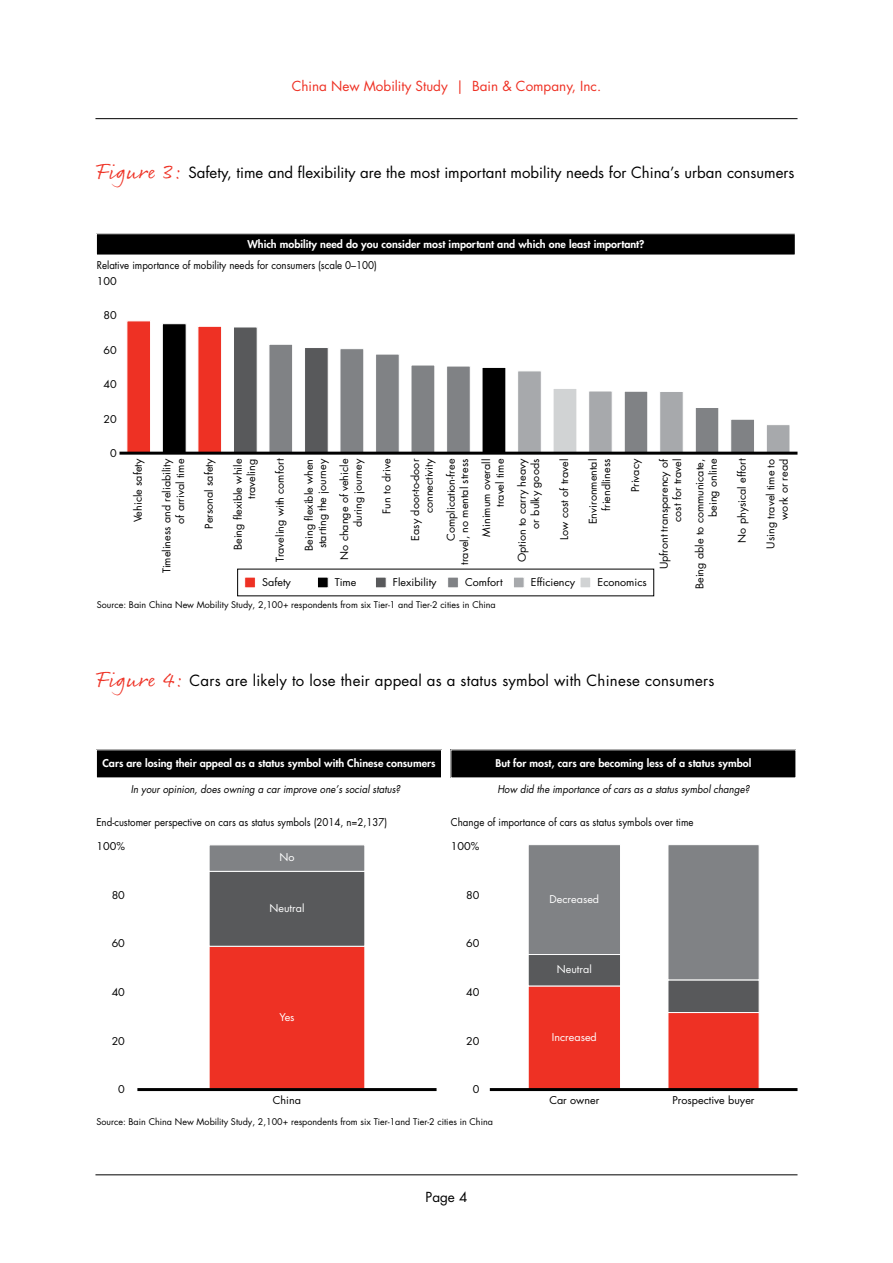
<style>
.page{position:relative;width:893px;height:1263px;background:#fff}
.page>*{position:absolute;margin:0;border:0;box-sizing:border-box;transform-origin:0 0}
.t1{font:15px "Futura";color:#000}
.t2{font:13.5px "Futura";color:#ee3124}
.t3{font:13.5px "Futura";color:#000}
.t4{font:10.5px/13.5px "Futura";color:#000;text-align:right}
.t5{font:800 10.5px "Futura";color:#fff}
.t6{font:10.5px/15.5px "Futura";color:#000;scale:.93 1}
.t7{font:italic 10.5px "Futura";color:#000;scale:.93 1}
.t8{font:10.5px "Futura";color:#fff}
.t9{font:9px "Futura";color:#000}
.s1{font-family:"Rollerscript Rough";font-size:22.5px;color:#ee3124}
</style>
<div class="page">
<hr style="left:95px;top:118px;width:702px;height:1px;background:#000">
<hr style="left:95px;top:1174px;width:702px;height:1px;background:#000">
<div style="left:96px;top:234px;width:699px;height:21px;background:#000"></div>
<div style="left:127px;top:321px;width:24px;height:132px;background:#ee3124;border:1px solid #fff"></div>
<div style="left:162px;top:323px;width:24px;height:130px;background:#000;border:1px solid #fff"></div>
<div style="left:198px;top:326px;width:24px;height:127px;background:#ee3124;border:1px solid #fff"></div>
<div style="left:233px;top:327px;width:24px;height:126px;background:#58595b;border:1px solid #fff"></div>
<div style="left:269px;top:344px;width:24px;height:109px;background:#808285;border:1px solid #fff"></div>
<div style="left:304px;top:347px;width:24px;height:106px;background:#58595b;border:1px solid #fff"></div>
<div style="left:340px;top:348px;width:24px;height:105px;background:#808285;border:1px solid #fff"></div>
<div style="left:375px;top:354px;width:24px;height:99px;background:#808285;border:1px solid #fff"></div>
<div style="left:411px;top:365px;width:24px;height:88px;background:#808285;border:1px solid #fff"></div>
<div style="left:446px;top:366px;width:24px;height:87px;background:#808285;border:1px solid #fff"></div>
<div style="left:482px;top:367px;width:24px;height:86px;background:#000"></div>
<div style="left:517px;top:371px;width:24px;height:82px;background:#a7a9ac;border:1px solid #fff"></div>
<div style="left:553px;top:388px;width:24px;height:65px;background:#d1d3d4;border:1px solid #fff"></div>
<div style="left:588px;top:391px;width:24px;height:62px;background:#a7a9ac;border:1px solid #fff"></div>
<div style="left:624px;top:391px;width:24px;height:62px;background:#808285;border:1px solid #fff"></div>
<div style="left:659px;top:391px;width:24px;height:62px;background:#a7a9ac;border:1px solid #fff"></div>
<div style="left:695px;top:407px;width:24px;height:46px;background:#808285;border:1px solid #fff"></div>
<div style="left:730px;top:419px;width:25px;height:34px;background:#808285;border:1px solid #fff"></div>
<div style="left:766px;top:424px;width:24px;height:29px;background:#a7a9ac;border:1px solid #fff"></div>
<hr style="left:121px;top:452px;width:675px;height:3px;background:#000">
<div style="left:244px;top:577px;width:12px;height:11px;background:#ee3124;border:1px solid #fff"></div>
<div style="left:317px;top:577px;width:11px;height:11px;background:#000;border:1px solid #fff"></div>
<div style="left:375px;top:577px;width:11px;height:11px;background:#58595b;border:1px solid #fff"></div>
<div style="left:447px;top:577px;width:12px;height:11px;background:#808285;border:1px solid #fff"></div>
<div style="left:513px;top:577px;width:11px;height:11px;background:#a7a9ac;border:1px solid #fff"></div>
<div style="left:580px;top:577px;width:11px;height:11px;background:#d1d3d4;border:1px solid #fff"></div>
<div style="left:96px;top:750px;width:345px;height:28px;background:#000"></div>
<div style="left:451px;top:750px;width:345px;height:28px;background:#000"></div>
<div style="left:209px;top:946px;width:156px;height:143px;background:#ee3124;border:1px solid #fff"></div>
<div style="left:209px;top:871px;width:156px;height:75px;background:#58595b;border:1px solid #fff"></div>
<div style="left:209px;top:845px;width:156px;height:26px;background:#808285"></div>
<hr style="left:139px;top:1088px;width:296px;height:3px;background:#000">
<div style="left:528px;top:986px;width:93px;height:104px;background:#ee3124;border:1px solid #fff"></div>
<div style="left:528px;top:954px;width:93px;height:32px;background:#58595b;border:1px solid #fff"></div>
<div style="left:528px;top:844px;width:93px;height:111px;background:#808285;border:1px solid #fff"></div>
<div style="left:668px;top:1012px;width:91px;height:78px;background:#ee3124"></div>
<div style="left:668px;top:980px;width:91px;height:33px;background:#58595b;border:1px solid #fff"></div>
<div style="left:668px;top:844px;width:91px;height:136px;background:#808285;border:1px solid #fff"></div>
<hr style="left:491px;top:1088px;width:305px;height:3px;background:#000">
<p class="t2" style="left:292px;top:78px;width:311px">China New Mobility Study | Bain &amp; Company, Inc.</p>
<h1 class="t1" style="left:95px;top:163px;width:701px"><span class="s1">Figure 3:</span> Safety, time and flexibility are the most important mobility needs for China’s urban consumers</h1>
<p class="t5" style="left:247px;top:237px;width:399px">Which mobility need do you consider most important and which one least important?</p>
<p class="t6" style="left:97px;top:258px;width:303px">Relative importance of mobility needs for consumers (scale 0–100)<br>100</p>
<p class="t4" style="left:103px;top:309px;width:15px">80</p>
<p class="t4" style="left:103px;top:343px;width:15px">60</p>
<p class="t4" style="left:103px;top:378px;width:15px">40</p>
<p class="t4" style="left:103px;top:412px;width:15px">20</p>
<p class="t4" style="left:110px;top:447px;width:8px">0</p>
<p class="t4" style="left:131px;top:522px;width:65px;rotate:-90deg">Vehicle safety</p>
<p class="t4" style="left:160px;top:573px;width:116px;rotate:-90deg">Timeliness and reliability of arrival time</p>
<p class="t4" style="left:202px;top:528px;width:71px;rotate:-90deg">Personal safety</p>
<p class="t4" style="left:231px;top:550px;width:93px;rotate:-90deg">Being flexible while traveling</p>
<p class="t4" style="left:273px;top:562px;width:105px;rotate:-90deg">Traveling with comfort</p>
<p class="t4" style="left:302px;top:551px;width:93px;text-align:left;rotate:-90deg">Being flexible when starting the journey</p>
<p class="t4" style="left:338px;top:560px;width:102px;rotate:-90deg">No change of vehicle during journey</p>
<p class="t4" style="left:380px;top:514px;width:56px;rotate:-90deg">Fun to drive</p>
<p class="t4" style="left:409px;top:541px;width:83px;rotate:-90deg">Easy door-to-door connectivity</p>
<p class="t4" style="left:444px;top:565px;width:107px;rotate:-90deg">Complication-free travel, no mental stress</p>
<p class="t4" style="left:480px;top:537px;width:79px;rotate:-90deg">Minimum overall travel time</p>
<p class="t4" style="left:515px;top:562px;width:105px;rotate:-90deg">Option to carry heavy or bulky goods</p>
<p class="t4" style="left:558px;top:540px;width:82px;rotate:-90deg">Low cost of travel</p>
<p class="t4" style="left:586px;top:524px;width:67px;rotate:-90deg">Environmental friendliness</p>
<p class="t4" style="left:657px;top:569px;width:112px;rotate:-90deg">Upfront transparency of cost for travel</p>
<p class="t4" style="left:693px;top:589px;width:132px;rotate:-90deg">Being able to communicate, being online</p>
<p class="t4" style="left:735px;top:543px;width:85px;rotate:-90deg">No physical effort</p>
<p class="t4" style="left:764px;top:549px;width:91px;rotate:-90deg">Using travel time to work or read</p>
<p class="t4" style="left:629px;top:492px;width:35px;rotate:-90deg">Privacy</p>
<p class="t4" style="left:262px;top:575px;width:30px">Safety</p>
<p class="t4" style="left:335px;top:575px;width:23px">Time</p>
<p class="t4" style="left:393px;top:575px;width:45px">Flexibility</p>
<p class="t4" style="left:465px;top:575px;width:39px">Comfort</p>
<p class="t4" style="left:531px;top:575px;width:46px">Efficiency</p>
<p class="t4" style="left:598px;top:575px;width:51px">Economics</p>
<p class="t9" style="left:97px;top:599px;width:400px">Source: Bain China New Mobility Study, 2,100+ respondents from six Tier-1 and Tier-2 cities in China</p>
<h1 class="t1" style="left:95px;top:670px;width:621px"><span class="s1">Figure 4:</span> Cars are likely to lose their appeal as a status symbol with Chinese consumers</h1>
<p class="t5" style="left:102px;top:756px;width:334px">Cars are losing their appeal as a status symbol with Chinese consumers</p>
<p class="t5" style="left:495px;top:756px;width:257px">But for most, cars are becoming less of a status symbol</p>
<p class="t7" style="left:131px;top:783px;width:291px">In your opinion, does owning a car improve one’s social status?</p>
<p class="t7" style="left:497px;top:783px;width:273px">How did the importance of cars as a status symbol change?</p>
<p class="t6" style="left:96px;top:815px;width:314px">End-customer perspective on cars as status symbols (2014, n=2,137)</p>
<p class="t6" style="left:451px;top:815px;width:262px">Change of importance of cars as status symbols over time</p>
<p class="t4" style="left:96px;top:839px;width:30px">100%</p>
<p class="t4" style="left:451px;top:839px;width:30px">100%</p>
<p class="t8" style="left:279px;top:851px;width:17px">No</p>
<p class="t4" style="left:112px;top:888px;width:15px">80</p>
<p class="t8" style="left:269px;top:901px;width:36px">Neutral</p>
<p class="t4" style="left:466px;top:888px;width:15px">80</p>
<p class="t8" style="left:550px;top:892px;width:51px">Decreased</p>
<p class="t4" style="left:112px;top:937px;width:15px">60</p>
<p class="t4" style="left:466px;top:937px;width:15px">60</p>
<p class="t8" style="left:557px;top:963px;width:36px">Neutral</p>
<p class="t4" style="left:112px;top:985px;width:15px">40</p>
<p class="t4" style="left:466px;top:985px;width:15px">40</p>
<p class="t8" style="left:279px;top:1010px;width:17px">Yes</p>
<p class="t4" style="left:112px;top:1034px;width:15px">20</p>
<p class="t4" style="left:466px;top:1034px;width:15px">20</p>
<p class="t8" style="left:552px;top:1030px;width:46px">Increased</p>
<p class="t4" style="left:118px;top:1083px;width:8px">0</p>
<p class="t4" style="left:473px;top:1083px;width:8px">0</p>
<p class="t4" style="left:273px;top:1094px;width:30px">China</p>
<p class="t4" style="left:549px;top:1094px;width:52px">Car owner</p>
<p class="t4" style="left:672px;top:1094px;width:84px">Prospective buyer</p>
<p class="t9" style="left:96px;top:1116px;width:398px">Source: Bain China New Mobility Study, 2,100+ respondents from six Tier-1and Tier-2 cities in China</p>
<p class="t3" style="left:426px;top:1188px;width:43px">Page 4</p>
</div>
